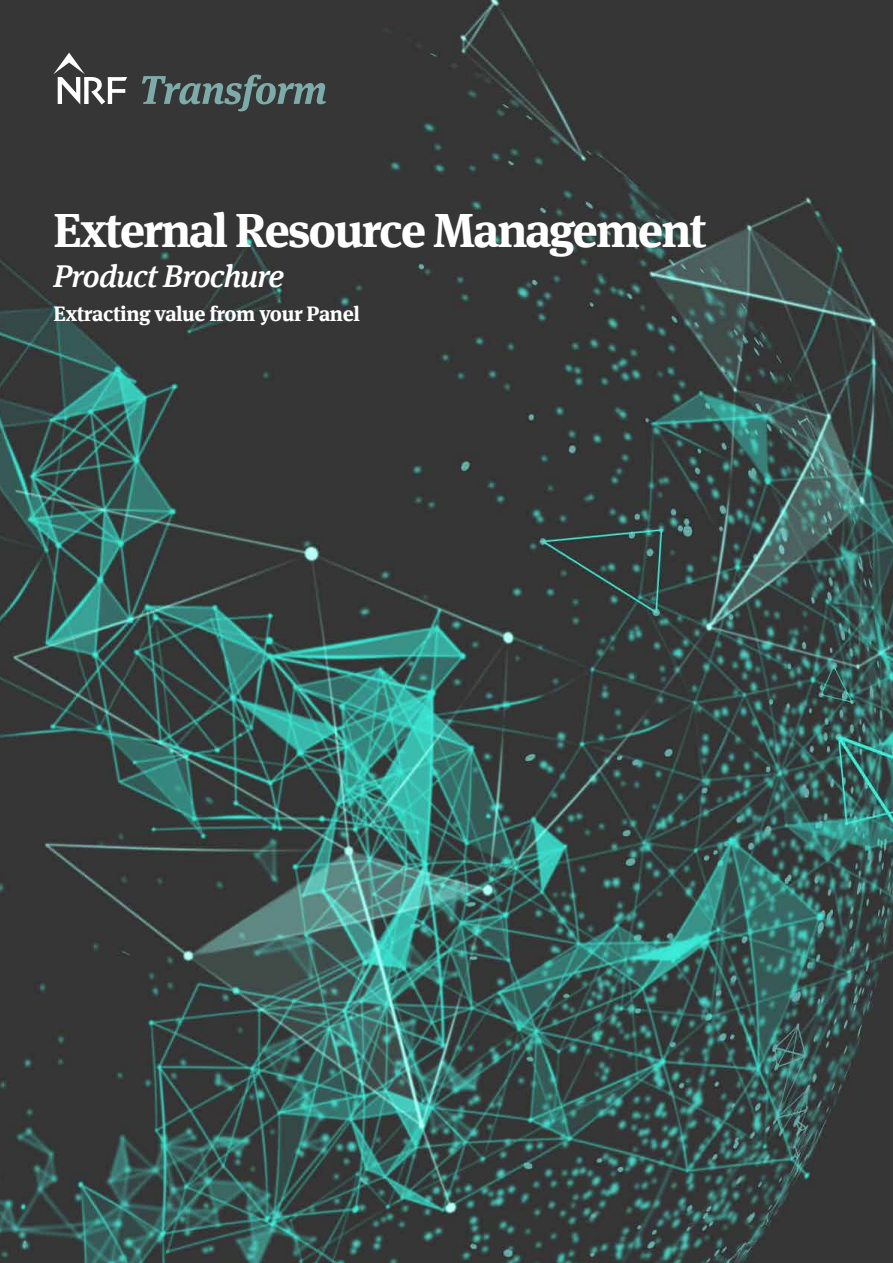
<style>
.page{position:relative;width:893px;height:1263px;background:#fff}
.page>*{position:absolute;margin:0;border:0;box-sizing:border-box;transform-origin:0 0}
.t1{font:700 48px "Meta Serif Offc Pro";letter-spacing:-.04em;color:#fff}
.t2{font:italic 500 31.5px "Meta Serif Offc Pro";letter-spacing:-.025em;color:#fff}
.t3{font:700 21px "Meta Serif Offc Pro";letter-spacing:-.02em;color:#fff}
</style>
<div class="page">
<img style="left:0;top:0;width:893px;height:1263px">
<svg style="left:142px;top:75px;width:184px;height:36px;background:#4d5d5c"></svg>
<svg style="left:53px;top:53px;width:74px;height:51px"></svg>
<h1 class="t1" style="left:53px;top:192px;width:655px">External Resource Management</h1>
<h2 class="t2" style="left:53px;top:252px;width:232px">Product Brochure</h2>
<p class="t3" style="left:53px;top:297px;width:308px">Extracting value from your Panel</p>
</div>
